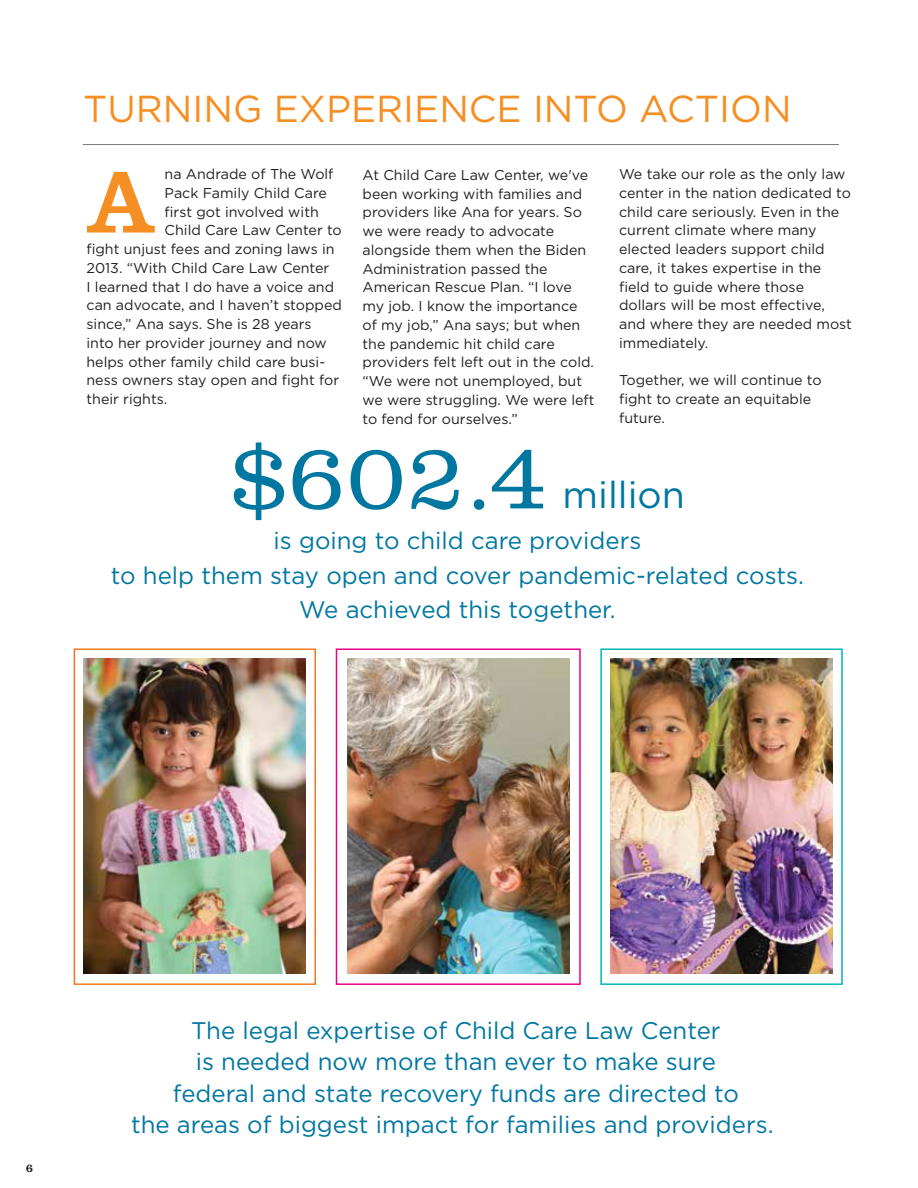
<style>
.page{position:relative;width:918px;height:1188px;background:#fff}
.page>*{position:absolute;margin:0;border:0;box-sizing:border-box;transform-origin:0 0}
.t1{font:300 94.5px "Clarendon";color:#0077a1}
.t2{font:91.5px "Clarendon";color:#f68f23}
.t3{font:37.5px "Gotham";color:#f68f23}
.t4{font:37.5px "Gotham";color:#0077a1}
.t5{font:24px/31.5px "Gotham";color:#0077a1;text-align:center}
.t6{font:14.25px/18.8px "Gotham";color:#231f20}
.t7{font:12px "Clarendon";color:#231f20}
</style>
<div class="page">
<hr style="left:83px;top:144px;width:756px;height:1px;background:#77787b">
<img style="left:84px;top:658px;width:222px;height:315px">
<img style="left:611px;top:658px;width:222px;height:315px">
<img style="left:347px;top:658px;width:222px;height:315px">
<div style="left:74px;top:648px;width:242px;height:337px;border:2px solid #f37920"></div>
<div style="left:336px;top:648px;width:245px;height:337px;border:2px solid #eb008b"></div>
<div style="left:600px;top:648px;width:243px;height:337px;border:2px solid #00b6b6"></div>
<h3 class="t3" style="left:83px;top:88px;width:710px">TURNING EXPERIENCE INTO ACTION</h3>
<h2 class="t2" style="left:85px;top:148px;width:73px">A</h2>
<p class="t6" style="left:165px;top:164px;width:170px">na Andrade of The Wolf</p>
<p class="t6" style="left:165px;top:183px;width:164px">Pack Family Child Care</p>
<p class="t6" style="left:165px;top:202px;width:156px">first got involved with</p>
<p class="t6" style="left:165px;top:221px;width:179px">Child Care Law Center to</p>
<p class="t6" style="left:87px;top:239px;width:250px">fight unjust fees and zoning laws in</p>
<p class="t6" style="left:87px;top:258px;width:244px">2013. “With Child Care Law Center</p>
<p class="t6" style="left:87px;top:277px;width:249px">I learned that I do have a voice and</p>
<p class="t6" style="left:87px;top:296px;width:257px">can advocate, and I haven’t stopped</p>
<p class="t6" style="left:87px;top:314px;width:227px">since,” Ana says. She is 28 years</p>
<p class="t6" style="left:87px;top:333px;width:242px">into her provider journey and now</p>
<p class="t6" style="left:87px;top:352px;width:240px">helps other family child care busi-</p>
<p class="t6" style="left:87px;top:371px;width:254px">ness owners stay open and fight for</p>
<p class="t6" style="left:87px;top:390px;width:82px">their rights.</p>
<p class="t6" style="left:363px;top:165px;width:234px">At Child Care Law Center, we've been working with families and providers like Ana for years. So we were ready to advocate alongside them when the Biden<br>Administration passed the<br>American Rescue Plan. “I love my job. I know the importance of my job,” Ana says; but when the pandemic hit child care providers felt left out in the cold. “We were not unemployed, but we were struggling. We were left to fend for ourselves.”</p>
<p class="t6" style="left:619px;top:165px;width:234px">We take our role as the only law center in the nation dedicated to child care seriously. Even in the current climate where many elected leaders support child care, it takes expertise in the field to guide where those dollars will be most effective, and where they are needed most immediately.</p>
<p class="t6" style="left:619px;top:371px;width:204px">Together, we will continue to fight to create an equitable future.</p>
<h1 class="t1" style="left:230px;top:422px;width:319px">$602.4</h1>
<h3 class="t4" style="left:563px;top:474px;width:124px">million</h3>
<h3 class="t5" style="left:111px;top:523px;width:695px;line-height:34.5px">is going to child care providers<br>to help them stay open and cover pandemic-related costs.<br>We achieved this together.</h3>
<p class="t7" style="left:26px;top:1161px;width:9px">6</p>
<h3 class="t5" style="left:131px;top:1014px;width:644px">The legal expertise of Child Care Law Center<br>is needed now more than ever to make sure<br>federal and state recovery funds are directed to<br>the areas of biggest impact for families and providers.</h3>
</div>
